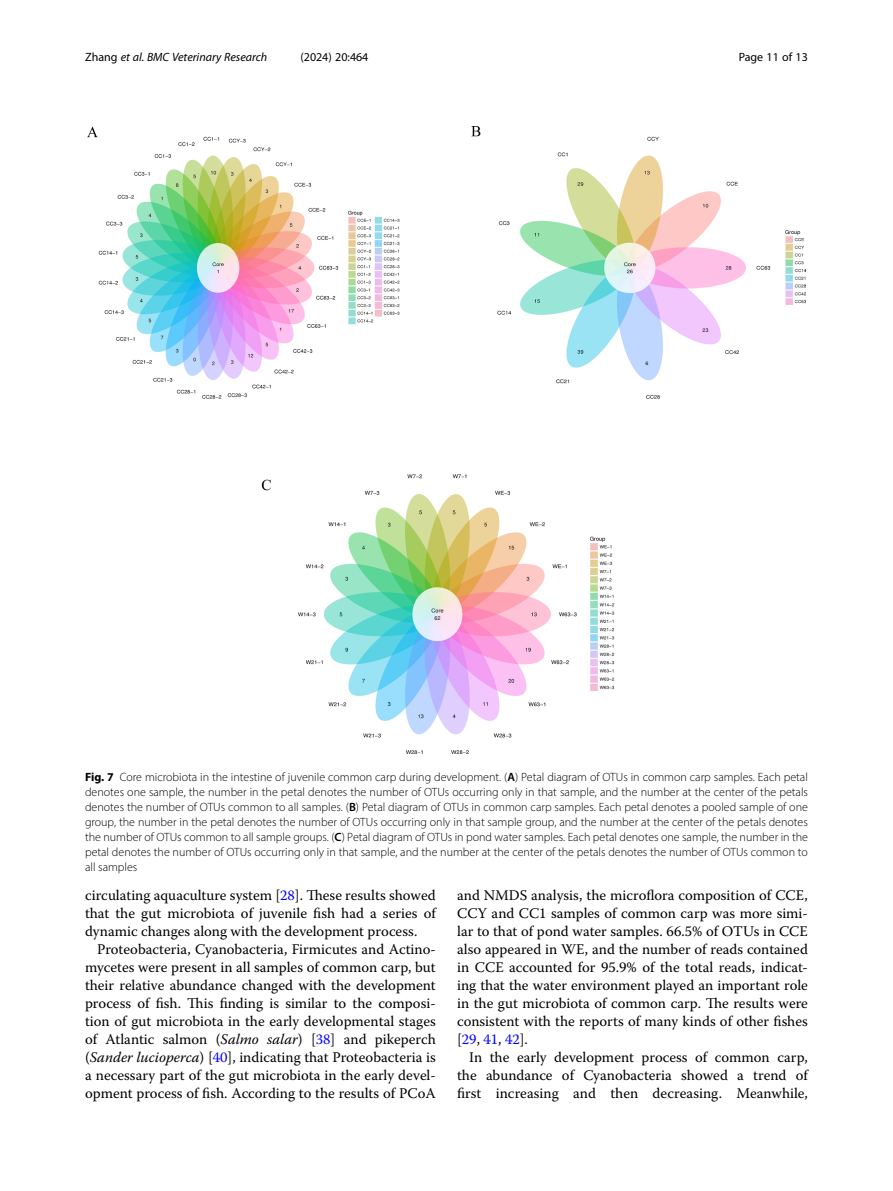
<style>
.page{position:relative;width:893px;height:1191px;background:#fff}
.page>*{position:absolute;margin:0;border:0;box-sizing:border-box;transform-origin:0 0}
.Body_Text_Indent{font:14.7px/18px "Warnock Pro";color:#000;text-align:justify}
.Figure_Caption{font:300 12px/15px "Myriad Pro";color:#000;text-align:justify}
.t1{font:italic 12px "Myriad Pro";color:#000}
.t2{font:12px "Myriad Pro";color:#000}
.s1{font-style:normal}
.s2{font-weight:700}
.s3{font-weight:600}
.s4{color:#00f}
.s5{font-style:italic}
</style>
<div class="page">
<img style="left:87px;top:126px;width:719px;height:627px">
<p class="t1" style="left:85px;top:50px;width:184px"><span class="s1">Zhang</span> et al. BMC Veterinary Research</p>
<p class="t2" style="left:300px;top:50px;width:70px">(2024) 20:464</p>
<p class="t2" style="left:739px;top:50px;width:71px">Page 11 of 13</p>
<p class="Figure_Caption" style="left:85px;top:769px;width:724px"><span class="s2">Fig. 7</span> Core microbiota in the intestine of juvenile common carp during development. (<span class="s3">A</span>) Petal diagram of OTUs in common carp samples. Each petal denotes one sample, the number in the petal denotes the number of OTUs occurring only in that sample, and the number at the center of the petals denotes the number of OTUs common to all samples. (<span class="s3">B</span>) Petal diagram of OTUs in common carp samples. Each petal denotes a pooled sample of one group, the number in the petal denotes the number of OTUs occurring only in that sample group, and the number at the center of the petals denotes the number of OTUs common to all sample groups. (<span class="s3">C</span>) Petal diagram of OTUs in pond water samples. Each petal denotes one sample, the number in the petal denotes the number of OTUs occurring only in that sample, and the number at the center of the petals denotes the number of OTUs common to all samples</p>
<p class="Body_Text_Indent" style="left:85px;top:886px;width:352px">circulating aquaculture system [<span class="s4">28</span>]. These results showed that the gut microbiota of juvenile fish had a series of dynamic changes along with the development process.</p>
<p class="Body_Text_Indent" style="left:85px;top:940px;width:352px;text-indent:12px">Proteobacteria, Cyanobacteria, Firmicutes and Actino&shy;mycetes were present in all samples of common carp, but their relative abundance changed with the development process of fish. This finding is similar to the composi&shy;tion of gut microbiota in the early developmental stages of Atlantic salmon (<span class="s5">Salmo salar</span>) [<span class="s4">38</span>] and pikeperch (<span class="s5">Sander lucioperca</span>) [<span class="s4">40</span>], indicating that Proteobacteria is a necessary part of the gut microbiota in the early devel&shy;opment process of fish. According to the results of PCoA</p>
<p class="Body_Text_Indent" style="left:457px;top:886px;width:352px">and NMDS analysis, the microflora composition of CCE, CCY and CC1 samples of common carp was more simi&shy;lar to that of pond water samples. 66.5% of OTUs in CCE also appeared in WE, and the number of reads contained in CCE accounted for 95.9% of the total reads, indicat&shy;ing that the water environment played an important role in the gut microbiota of common carp. The results were consistent with the reports of many kinds of other fishes [<span class="s4">29</span>, <span class="s4">41</span>, <span class="s4">42</span>].</p>
<p class="Body_Text_Indent" style="left:457px;top:1048px;width:352px;text-indent:12px">In the early development process of common carp, the abundance of Cyanobacteria showed a trend of first increasing and then decreasing. Meanwhile,</p>
</div>
